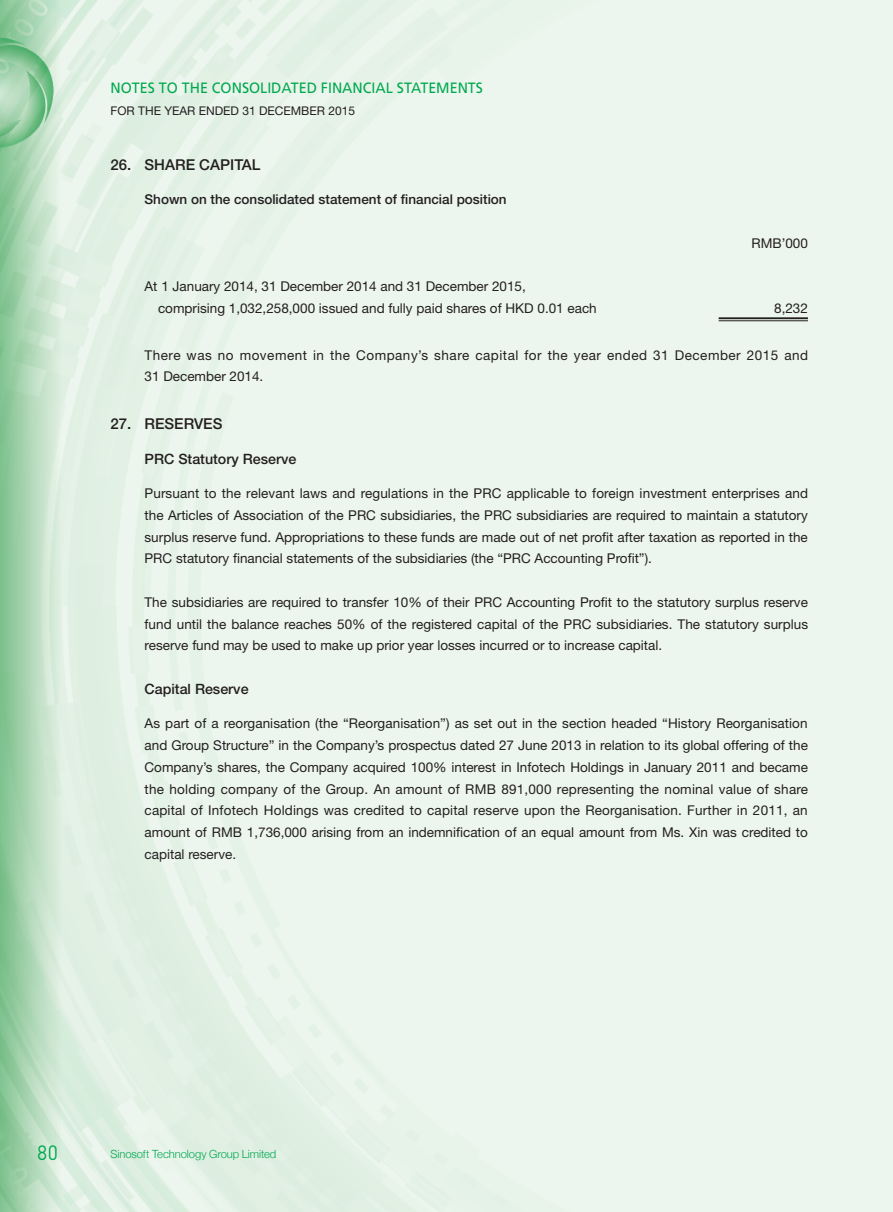
<style>
.page{position:relative;width:893px;height:1212px;background:#fff}
.page>*{position:absolute;margin:0;border:0;box-sizing:border-box;transform-origin:0 0}
.t1{font:20.4px "DIN";color:#00a94f;scale:.95 1}
.t2{font:15px "Frutiger LT Std";color:#00a94f;scale:.95 1}
.t3{font:500 15px "Helvetica Neue LT Std";color:#231f20}
.t4{font:500 14.25px "Helvetica Neue LT Std";color:#231f20}
.t5{font:13.5px/21.8px "Helvetica Neue LT Std";color:#231f20;text-align:justify}
.t6{font:13.5px/21.8px "Helvetica Neue LT Std";letter-spacing:.04em;color:#231f20}
.t7{font:500 13.5px "Helvetica Neue LT Std";color:#231f20}
.t8{font:12px "Helvetica Neue LT Std";color:#231f20}
.t9{font:300 11.25px "Helvetica Neue";letter-spacing:-.01em;color:#00a94f}
</style>
<div class="page">
<img style="left:0;top:0;width:892px;height:1212px">
<hr style="left:719px;top:320px;width:89px;height:1px;background:#231f20">
<hr style="left:719px;top:317px;width:89px;height:2px;background:#231f20">
<p class="t2" style="left:111px;top:79px;width:394px">NOTES TO TH E CONSOLIDATED FINANCIAL STATEMENTS</p>
<p class="t8" style="left:111px;top:103px;width:246px">FOR THE YEAR ENDED 31 DECEMBER 2015</p>
<p class="t3" style="left:111px;top:155px;width:151px">26. SHARE CAPITAL</p>
<p class="t7" style="left:145px;top:191px;width:364px">Shown on the consolidated statement of financial position</p>
<p class="t5" style="left:751px;top:232px;width:58px">RMB’000</p>
<p class="t5" style="left:158px;top:275px;width:440px;text-indent:-14px">At 1 January 2014, 31 December 2014 and 31 December 2015,<br>comprising 1,032,258,000 issued and fully paid shares of HKD 0.01 each</p>
<p class="t5" style="left:774px;top:297px;width:35px">8,232</p>
<p class="t6" style="left:145px;top:344px;width:665px">There was no movement in the Company’s share capital for the year ended 31 December 2015 and<br>31 December 2014.</p>
<p class="t3" style="left:111px;top:415px;width:113px">27. RESERVES</p>
<p class="t4" style="left:145px;top:450px;width:153px">PRC Statutory Reserve</p>
<p class="t5" style="left:145px;top:482px;width:665px">Pursuant to the relevant laws and regulations in the PRC applicable to foreign investment enterprises and the Articles of Association of the PRC subsidiaries, the PRC subsidiaries are required to maintain a statutory surplus reserve fund. Appropriations to these funds are made out of net profit after taxation as reported in the PRC statutory financial statements of the subsidiaries (the “PRC Accounting Profit”).</p>
<p class="t5" style="left:145px;top:591px;width:665px">The subsidiaries are required to transfer 10% of their PRC Accounting Profit to the statutory surplus reserve fund until the balance reaches 50% of the registered capital of the PRC subsidiaries. The statutory surplus reserve fund may be used to make up prior year losses incurred or to increase capital.</p>
<p class="t4" style="left:145px;top:680px;width:106px">Capital Reserve</p>
<p class="t5" style="left:145px;top:712px;width:665px">As part of a reorganisation (the “Reorganisation”) as set out in the section headed “History Reorganisation and Group Structure” in the Company’s prospectus dated 27 June 2013 in relation to its global offering of the Company’s shares, the Company acquired 100% interest in Infotech Holdings in January 2011 and became the holding company of the Group. An amount of RMB 891,000 representing the nominal value of share capital of Infotech Holdings was credited to capital reserve upon the Reorganisation. Further in 2011, an amount of RMB 1,736,000 arising from an indemnification of an equal amount from Ms. Xin was credited to capital reserve.</p>
<h1 class="t1" style="left:37px;top:1140px;width:23px">80</h1>
<p class="t9" style="left:111px;top:1145px;width:167px">Sinosoft Technology Group Limited</p>
</div>
